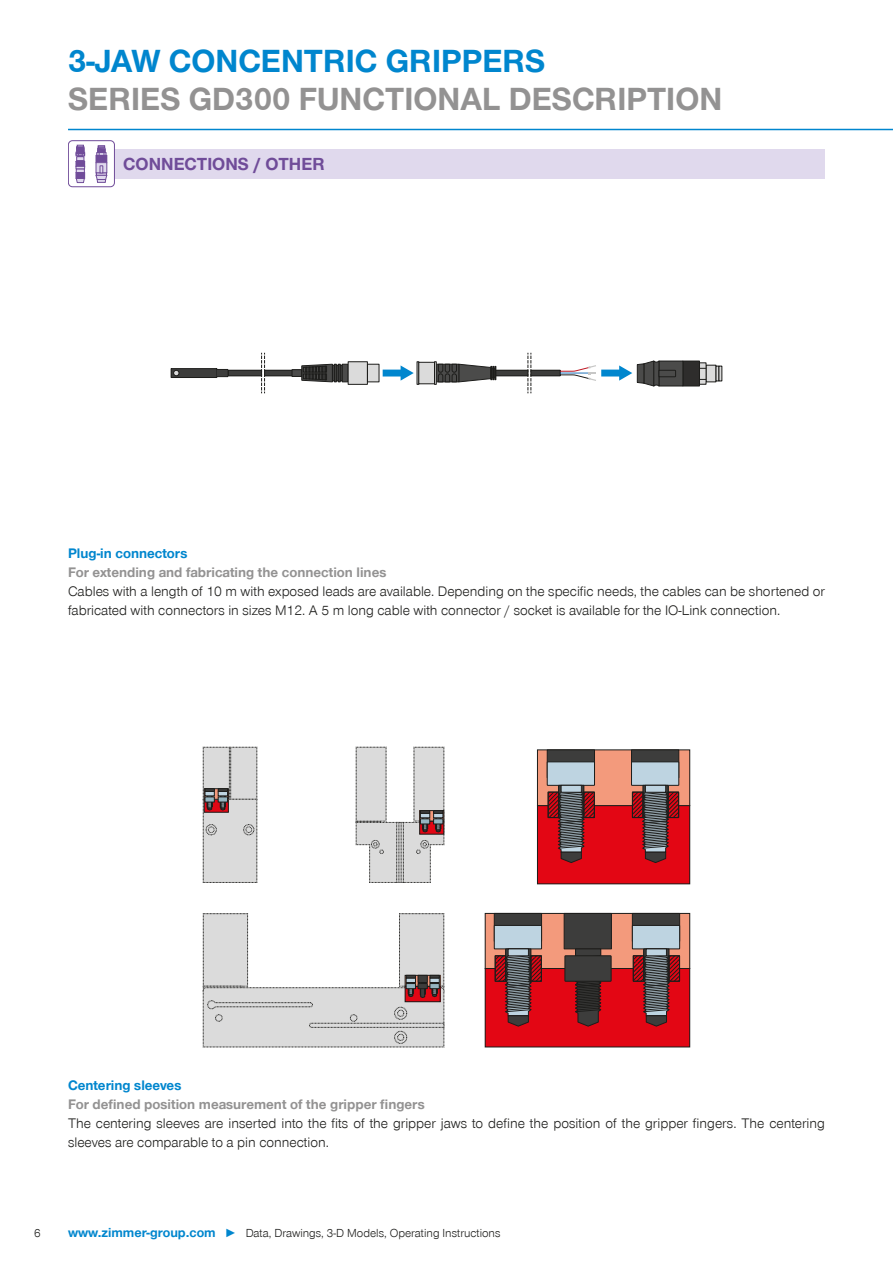
<style>
.page{position:relative;width:893px;height:1263px;background:#fff}
.page>*{position:absolute;margin:0;border:0;box-sizing:border-box;transform-origin:0 0}
.CB_AF_Headline_22_25{font:700 33px/37.5px "Zimmer Group Sans Global";color:#939292}
.CB_AF_Sub-Headline_1{font:700 18px "Zimmer Group Sans Global";color:#704c99}
.CB_AF_Fließtext_9_5{font:300 14.25px/19.2px "Zimmer Group Sans Global";color:#1d1d1b}
.CB_AF_Fließtext_9_5-2{font:700 14.25px "Zimmer Group Sans Global";color:#939292}
.CB_AF_Fließtext_9_5-3{font:700 14.25px "Zimmer Group Sans Global";color:#0086ce}
.CB_AF_Seitenzahl_lin{font:300 12px "Zimmer Group Sans Global";color:#1d1d1b}
.s1{color:#0086ce}
.s2{font-weight:700;font-size:13.5px;color:#0086ce}
</style>
<div class="page">
<hr style="left:68px;top:129px;width:825px;height:1px;background:#0086ce">
<div style="left:115px;top:149px;width:710px;height:30px;background:#e0d9ed"></div>
<div style="left:68px;top:140px;width:47px;height:47px;border:1px solid #704c99;border-radius:4px"></div>
<div style="left:96px;top:155px;width:11px;height:8px;background:#704c99"></div>
<div style="left:96px;top:155px;width:11px;height:8px;border:1px solid #704c99"></div>
<div style="left:96px;top:163px;width:11px;height:10px;border:1px solid #704c99"></div>
<svg style="left:96px;top:166px;width:11px;height:16px"></svg>
<svg style="left:76px;top:145px;width:9px;height:38px"></svg>
<svg style="left:97px;top:146px;width:9px;height:9px"></svg>
<div style="left:383px;top:370px;width:20px;height:6px;background:#0086ce"></div>
<svg style="left:401px;top:365px;width:13px;height:16px"></svg>
<div style="left:601px;top:370px;width:20px;height:6px;background:#0086ce"></div>
<svg style="left:261px;top:353px;width:4px;height:40px"></svg>
<div style="left:265px;top:370px;width:38px;height:6px;background:#3d3d3c"></div>
<div style="left:264px;top:370px;width:39px;height:6px;border:1px solid #1d1d1b"></div>
<div style="left:228px;top:370px;width:34px;height:6px;background:#3d3d3c"></div>
<div style="left:228px;top:370px;width:34px;height:6px;border:1px solid #1d1d1b"></div>
<div style="left:342px;top:364px;width:6px;height:18px;background:#4b4b4a"></div>
<div style="left:342px;top:364px;width:6px;height:18px;border:1px solid #1d1d1b"></div>
<div style="left:292px;top:370px;width:10px;height:6px;background:#4b4b4a"></div>
<div style="left:292px;top:369px;width:10px;height:8px;border:1px solid #1d1d1b"></div>
<div style="left:348px;top:362px;width:19px;height:22px;background:#dbdbdb"></div>
<div style="left:348px;top:362px;width:20px;height:22px;border:1px solid #1d1d1b"></div>
<div style="left:367px;top:364px;width:12px;height:18px;background:#dbdbdb"></div>
<div style="left:367px;top:364px;width:12px;height:18px;border:1px solid #1d1d1b"></div>
<svg style="left:301px;top:364px;width:41px;height:18px"></svg>
<div style="left:171px;top:369px;width:46px;height:8px;background:#3d3d3c"></div>
<div style="left:171px;top:368px;width:46px;height:10px;border:1px solid #1d1d1b"></div>
<div style="left:217px;top:369px;width:11px;height:8px;background:#3d3d3c;border:1px solid #1d1d1b"></div>
<svg style="left:173px;top:370px;width:6px;height:6px"></svg>
<svg style="left:528px;top:353px;width:4px;height:40px"></svg>
<div style="left:490px;top:370px;width:38px;height:6px;background:#3d3d3c"></div>
<div style="left:489px;top:370px;width:39px;height:6px;border:1px solid #1d1d1b"></div>
<div style="left:531px;top:370px;width:29px;height:6px;background:#3d3d3c"></div>
<div style="left:531px;top:370px;width:29px;height:6px;border:1px solid #1d1d1b"></div>
<div style="left:436px;top:364px;width:23px;height:18px;border:1px solid #1d1d1b"></div>
<div style="left:417px;top:362px;width:2px;height:22px;border:1px solid #1d1d1b"></div>
<div style="left:434px;top:362px;width:2px;height:22px;border:1px solid #1d1d1b"></div>
<div style="left:419px;top:362px;width:15px;height:22px;background:#dbdbdb"></div>
<div style="left:419px;top:362px;width:16px;height:22px;border:1px solid #1d1d1b"></div>
<svg style="left:438px;top:364px;width:58px;height:18px"></svg>
<svg style="left:560px;top:365px;width:36px;height:16px"></svg>
<div style="left:706px;top:365px;width:10px;height:17px;background:#dbdbdb"></div>
<div style="left:706px;top:365px;width:10px;height:17px;border:1px solid #1d1d1b"></div>
<div style="left:716px;top:366px;width:3px;height:15px;border:1px solid #1d1d1b"></div>
<svg style="left:699px;top:363px;width:7px;height:21px"></svg>
<div style="left:683px;top:361px;width:16px;height:25px;background:#2e2d2c"></div>
<div style="left:683px;top:361px;width:17px;height:25px;border:1px solid #1d1d1b"></div>
<div style="left:659px;top:361px;width:24px;height:25px;background:#4b4b4a"></div>
<div style="left:659px;top:361px;width:24px;height:25px;border:1px solid #1d1d1b"></div>
<svg style="left:619px;top:361px;width:57px;height:25px"></svg>
<div style="left:537px;top:806px;width:153px;height:78px;background:#e30614"></div>
<div style="left:537px;top:805px;width:153px;height:79px;border:1px solid #1d1d1b"></div>
<div style="left:537px;top:750px;width:153px;height:55px;background:#f39a7c"></div>
<div style="left:537px;top:750px;width:153px;height:56px;border:1px solid #1d1d1b"></div>
<div style="left:485px;top:968px;width:205px;height:79px;background:#e30614"></div>
<div style="left:485px;top:968px;width:205px;height:79px;border:1px solid #1d1d1b"></div>
<div style="left:485px;top:913px;width:205px;height:55px;background:#f39a7c"></div>
<div style="left:485px;top:913px;width:205px;height:56px;border:1px solid #1d1d1b"></div>
<svg style="left:547px;top:749px;width:48px;height:13px"></svg>
<div style="left:547px;top:762px;width:47px;height:23px;background:#bed4e1"></div>
<div style="left:547px;top:762px;width:48px;height:23px;border:1px solid #1d1d1b"></div>
<div style="left:558px;top:785px;width:26px;height:33px;border:1px solid #1d1d1b"></div>
<svg style="left:631px;top:749px;width:48px;height:13px"></svg>
<div style="left:631px;top:762px;width:48px;height:23px;background:#bed4e1"></div>
<div style="left:631px;top:762px;width:48px;height:23px;border:1px solid #1d1d1b"></div>
<div style="left:643px;top:785px;width:25px;height:33px;border:1px solid #1d1d1b"></div>
<svg style="left:494px;top:913px;width:48px;height:12px"></svg>
<div style="left:494px;top:925px;width:48px;height:24px;background:#bed4e1"></div>
<div style="left:494px;top:925px;width:48px;height:24px;border:1px solid #1d1d1b"></div>
<div style="left:506px;top:949px;width:25px;height:32px;background:#2c2d2c"></div>
<div style="left:505px;top:949px;width:26px;height:32px;border:1px solid #1d1d1b"></div>
<svg style="left:564px;top:913px;width:48px;height:36px;background:#3a3a39"></svg>
<div style="left:575px;top:949px;width:26px;height:32px;background:#3d3d3c"></div>
<div style="left:575px;top:949px;width:26px;height:32px;border:1px solid #1d1d1b"></div>
<svg style="left:575px;top:955px;width:26px;height:71px"></svg>
<svg style="left:632px;top:913px;width:48px;height:12px"></svg>
<div style="left:632px;top:925px;width:48px;height:24px;background:#bed4e1"></div>
<div style="left:632px;top:925px;width:48px;height:24px;border:1px solid #1d1d1b"></div>
<div style="left:644px;top:949px;width:25px;height:32px;border:1px solid #1d1d1b"></div>
<div style="left:565px;top:956px;width:46px;height:25px;background:#3d3d3c"></div>
<div style="left:565px;top:956px;width:46px;height:25px;border:1px solid #1d1d1b"></div>
<svg style="left:356px;top:747px;width:89px;height:136px"></svg>
<div style="left:434px;top:819px;width:9px;height:5px;background:#95b5c1"></div>
<div style="left:433px;top:819px;width:10px;height:5px;border:1px solid #1d1d1b"></div>
<svg style="left:203px;top:747px;width:55px;height:136px;background:#cac6c7"></svg>
<div style="left:218px;top:797px;width:9px;height:5px;background:#95b5c1"></div>
<div style="left:218px;top:797px;width:10px;height:5px;border:1px solid #1d1d1b"></div>
<div style="left:561px;top:785px;width:20px;height:7px;background:#bed4e1"></div>
<div style="left:561px;top:785px;width:20px;height:7px;border:1px solid #1d1d1b"></div>
<div style="left:508px;top:949px;width:20px;height:7px;background:#bed4e1"></div>
<div style="left:646px;top:949px;width:20px;height:7px;background:#bed4e1"></div>
<div style="left:646px;top:949px;width:21px;height:7px;border:1px solid #1d1d1b"></div>
<div style="left:645px;top:785px;width:21px;height:7px;background:#bed4e1"></div>
<div style="left:645px;top:785px;width:21px;height:7px;border:1px solid #1d1d1b"></div>
<svg style="left:531px;top:956px;width:10px;height:25px"></svg>
<div style="left:531px;top:956px;width:10px;height:25px;border:1px solid #1d1d1b"></div>
<svg style="left:495px;top:956px;width:11px;height:25px"></svg>
<div style="left:495px;top:956px;width:11px;height:25px;border:1px solid #1d1d1b"></div>
<svg style="left:669px;top:956px;width:10px;height:25px"></svg>
<div style="left:669px;top:956px;width:11px;height:25px;border:1px solid #1d1d1b"></div>
<svg style="left:668px;top:792px;width:11px;height:25px"></svg>
<div style="left:668px;top:792px;width:11px;height:26px;border:1px solid #1d1d1b"></div>
<svg style="left:632px;top:792px;width:11px;height:25px"></svg>
<div style="left:632px;top:792px;width:11px;height:26px;border:1px solid #1d1d1b"></div>
<svg style="left:584px;top:792px;width:10px;height:25px"></svg>
<div style="left:584px;top:792px;width:10px;height:26px;border:1px solid #1d1d1b"></div>
<svg style="left:548px;top:792px;width:11px;height:25px"></svg>
<div style="left:548px;top:792px;width:11px;height:26px;border:1px solid #1d1d1b"></div>
<svg style="left:633px;top:956px;width:11px;height:25px"></svg>
<div style="left:633px;top:956px;width:11px;height:25px;border:1px solid #1d1d1b"></div>
<svg style="left:505px;top:954px;width:26px;height:72px"></svg>
<svg style="left:643px;top:954px;width:26px;height:72px;background:#5e5457"></svg>
<svg style="left:642px;top:792px;width:27px;height:71px;background:#604f53"></svg>
<svg style="left:558px;top:792px;width:26px;height:71px;background:#5e5255"></svg>
<svg style="left:203px;top:913px;width:242px;height:135px"></svg>
<p class="CB_AF_Headline_22_25" style="left:68px;top:42px;width:656px"><span class="s1">3-JAW CONCENTRIC GRIPPERS<br></span>SERIES GD300 FUNCTIONAL DESCRIPTION</p>
<p class="CB_AF_Sub-Headline_1" style="left:123px;top:153px;width:203px">CONNECTIONS / OTHER</p>
<p class="CB_AF_Fließtext_9_5-3" style="left:68px;top:545px;width:121px">Plug-in connectors</p>
<p class="CB_AF_Fließtext_9_5-2" style="left:68px;top:564px;width:320px">For extending and fabricating the connection lines</p>
<p class="CB_AF_Fließtext_9_5" style="left:68px;top:582px;width:758px">Cables with a length of 10 m with exposed leads are available. Depending on the specific needs, the cables can be shortened or fabricated with connectors in sizes M12. A 5 m long cable with connector / socket is available for the IO-Link connection.</p>
<p class="CB_AF_Fließtext_9_5-3" style="left:68px;top:1076px;width:115px">Centering sleeves</p>
<p class="CB_AF_Fließtext_9_5-2" style="left:68px;top:1095px;width:358px">For defined position measurement of the gripper fingers</p>
<p class="CB_AF_Fließtext_9_5" style="left:68px;top:1113px;width:758px">The centering sleeves are inserted into the fits of the gripper jaws to define the position of the gripper fingers. The centering sleeves are comparable to a pin connection.</p>
<p class="CB_AF_Seitenzahl_lin" style="left:34px;top:1226px;width:8px">6</p>
<p class="CB_AF_Seitenzahl_lin" style="left:68px;top:1226px;width:434px"><span class="s2">www.zimmer-group.com</span> <span class="s1">►</span> Data, Drawings, 3-D Models, Operating Instructions</p>
</div>
